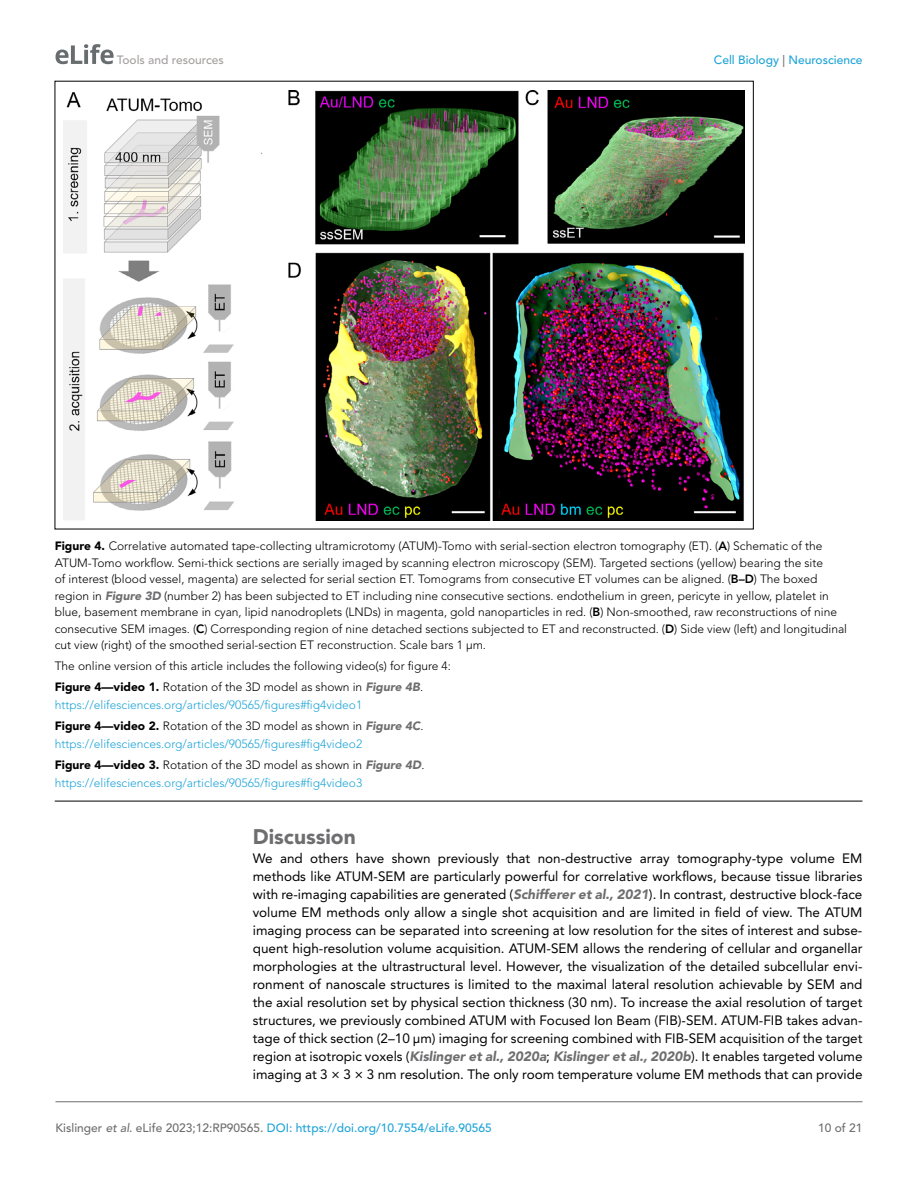
<style>
.page{position:relative;width:918px;height:1188px;background:#fff}
.page>*{position:absolute;margin:0;border:0;box-sizing:border-box;transform-origin:0 0}
.t1{font:900 21px "Avenir LT Std";color:#6e6e70}
.t2{font:13.5px/18px "Avenir LT Std";color:#000;text-align:justify}
.t3{font:300 12px/16.5px "Avenir LT Std";color:#000}
.t4{font:300 12px/21px "Avenir LT Std";color:#1ea4d7}
.t5{font:500 12px "Avenir LT Std";color:#1ea4d7}
.t6{font:500 12px "Avenir LT Std";color:#a3a09f}
.t7{font:500 12px "Avenir LT Std";color:#6e6e70}
.s1{color:#6e6e70}
.s2{font-weight:900}
.s3{font-weight:800}
.s4{font-weight:900;font-style:italic;color:#6e6e70}
.s5{font-weight:900;color:#000}
.s6{color:#000}
.s7{font-style:italic;color:#6e6e70}
</style>
<div class="page">
<svg style="left:56px;top:44px;width:58px;height:20px"></svg>
<hr style="left:56px;top:1101px;width:806px;height:1px;background:#6e6e70">
<hr style="left:55px;top:801px;width:807px;height:1px;background:#000">
<img style="left:64px;top:90px;width:680px;height:430px">
<p class="t6" style="left:117px;top:53px;width:108px">Tools and resources</p>
<p class="t5" style="left:714px;top:53px;width:150px">Cell Biology <span class="s1">|</span> Neuroscience</p>
<p class="t3" style="left:55px;top:538px;width:794px"><span class="s2">Figure 4.</span> Correlative automated tape-collecting ultramicrotomy (ATUM)-Tomo with serial-section electron tomography (ET). (<span class="s3">A</span>) Schematic of the ATUM-Tomo workflow. Semi-thick sections are serially imaged by scanning electron microscopy (SEM). Targeted sections (yellow) bearing the site<br>of interest (blood vessel, magenta) are selected for serial section ET. Tomograms from consecutive ET volumes can be aligned. (<span class="s3">B–D</span>) The boxed region in <span class="s4">Figure 3D</span> (number 2) has been subjected to ET including nine consecutive sections. endothelium in green, pericyte in yellow, platelet in blue, basement membrane in cyan, lipid nanodroplets (LNDs) in magenta, gold nanoparticles in red. (<span class="s3">B</span>) Non-smoothed, raw reconstructions of nine consecutive SEM images. (<span class="s3">C</span>) Corresponding region of nine detached sections subjected to ET and reconstructed. (<span class="s3">D</span>) Side view (left) and longitudinal cut view (right) of the smoothed serial-section ET reconstruction. Scale bars 1 µm.</p>
<p class="t3" style="left:55px;top:656px;width:398px;line-height:21px">The online version of this article includes the following video(s) for figure 4:<br><span class="s2">Figure 4—video 1.</span> Rotation of the 3D model as shown in <span class="s4">Figure 4B</span>.</p>
<p class="t4" style="left:55px;top:695px;width:370px">https://elifesciences.org/articles/90565/figures#fig4video1<br><span class="s5">Figure 4—video 2.</span> <span class="s6">Rotation of the 3D model as shown in</span> <span class="s4">Figure 4C</span><span class="s6">.</span></p>
<p class="t4" style="left:55px;top:734px;width:371px">https://elifesciences.org/articles/90565/figures#fig4video2<br><span class="s5">Figure 4—video 3.</span> <span class="s6">Rotation of the 3D model as shown in</span> <span class="s4">Figure 4D</span><span class="s6">.</span></p>
<p class="t4" style="left:55px;top:773px;width:309px">https://elifesciences.org/articles/90565/figures#fig4video3</p>
<h1 class="t1" style="left:253px;top:824px;width:105px">Discussion</h1>
<p class="t2" style="left:253px;top:850px;width:611px">We and others have shown previously that non-destructive array tomography-type volume EM methods like ATUM-SEM are particularly powerful for correlative workflows, because tissue libraries with re-imaging capabilities are generated (<span class="s4">Schifferer et al., 2021</span>). In contrast, destructive block-face volume EM methods only allow a single shot acquisition and are limited in field of view. The ATUM imaging process can be separated into screening at low resolution for the sites of interest and subse&shy;quent high-resolution volume acquisition. ATUM-SEM allows the rendering of cellular and organellar morphologies at the ultrastructural level. However, the visualization of the detailed subcellular envi&shy;ronment of nanoscale structures is limited to the maximal lateral resolution achievable by SEM and the axial resolution set by physical section thickness (30 nm). To increase the axial resolution of target structures, we previously combined ATUM with Focused Ion Beam (FIB)-SEM. ATUM-FIB takes advan&shy;tage of thick section (2–10 µm) imaging for screening combined with FIB-SEM acquisition of the target region at isotropic voxels (<span class="s4">Kislinger et al., 2020a</span>; <span class="s4">Kislinger et al., 2020b</span>). It enables targeted volume imaging at 3 × 3 × 3 nm resolution. The only room temperature volume EM methods that can provide</p>
<p class="t5" style="left:56px;top:1121px;width:438px"><span class="s1">Kislinger</span> <span class="s7">et al</span><span class="s1">. eLife 2023;12:RP90565.</span> DOI: https://doi.org/10.7554/eLife.90565</p>
<p class="t7" style="left:818px;top:1121px;width:46px">10 of 21</p>
</div>
